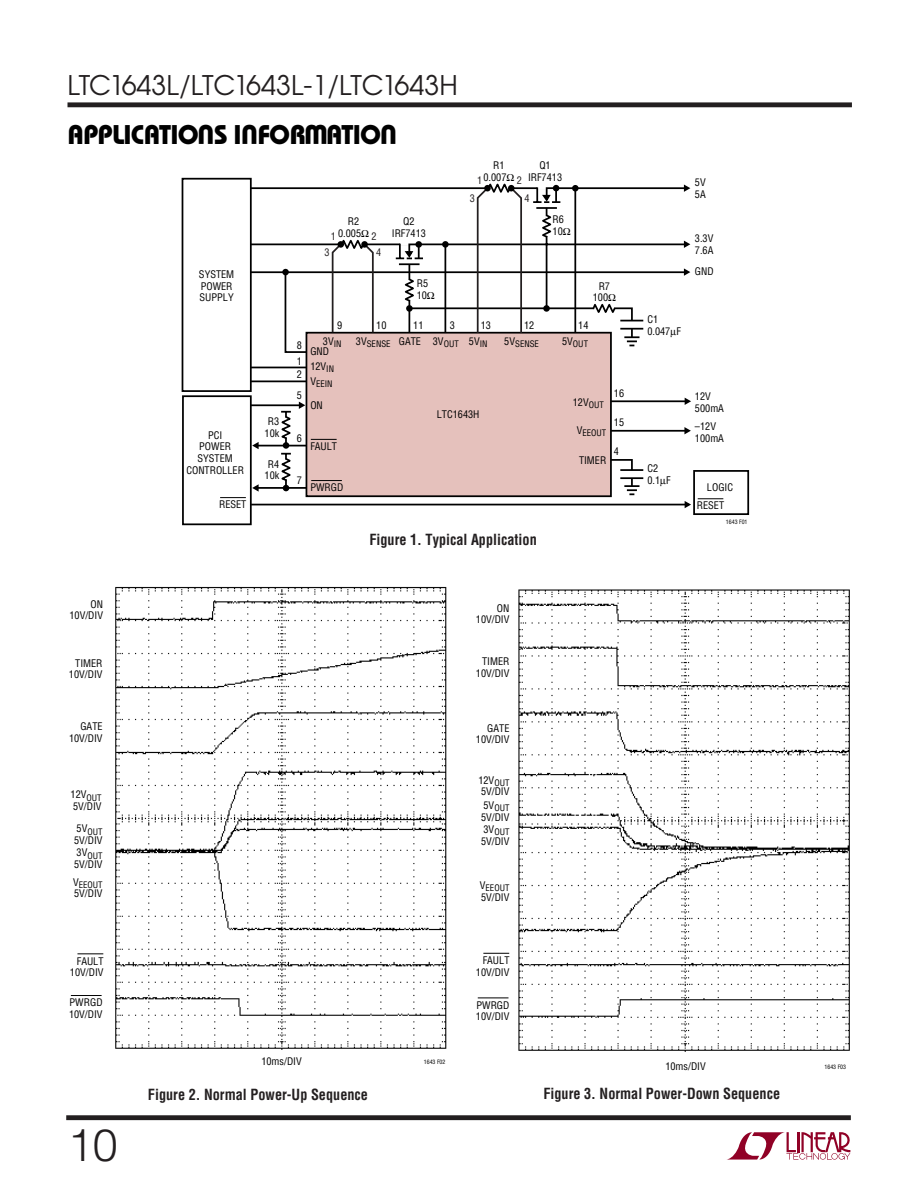
<style>
.page{position:relative;width:918px;height:1188px;background:#fff}
.page>*{position:absolute;margin:0;border:0;box-sizing:border-box;transform-origin:0 0}
.t1{font:300 45px "Helvetica";color:#231f20}
.t2{font:27px "Avant Garde";color:#231f20}
.t3{font:700 27px "Bauhaus";letter-spacing:-.02em;color:#000}
.t4{font:700 condensed 15px "Helvetica";color:#231f20;scale:.95 1}
.t5{font:condensed 10.2px/11.7px "Helvetica";color:#000}
.t6{font:condensed 10.2px "Helvetica";color:#231f20}
.t7{font:condensed 8.85px "Helvetica";color:#000}
.t8{font:condensed 5.85px "Helvetica";color:#000}
.s1{color:#fff}
</style>
<div class="page">
<div style="left:68px;top:102px;width:784px;height:5px;background:#231f20"></div>
<div style="left:66px;top:1115px;width:785px;height:5px;background:#231f20"></div>
<svg style="left:727px;top:1132px;width:124px;height:28px"></svg>
<svg style="left:77px;top:954px;width:25px;height:1px"></svg>
<hr style="left:71px;top:995px;width:31px;height:1px;background:#000">
<img style="left:102px;top:586px;width:384px;height:464px">
<svg style="left:483px;top:953px;width:26px;height:1px"></svg>
<hr style="left:478px;top:998px;width:31px;height:1px;background:#000">
<img style="left:518px;top:589px;width:332px;height:463px">
<svg style="left:252px;top:186px;width:433px;height:309px"></svg>
<svg style="left:401px;top:277px;width:16px;height:26px"></svg>
<svg style="left:278px;top:402px;width:27px;height:39px"></svg>
<svg style="left:252px;top:442px;width:7px;height:7px"></svg>
<svg style="left:252px;top:484px;width:7px;height:8px"></svg>
<svg style="left:684px;top:185px;width:6px;height:7px"></svg>
<svg style="left:684px;top:241px;width:6px;height:7px"></svg>
<svg style="left:684px;top:268px;width:6px;height:8px"></svg>
<div style="left:406px;top:305px;width:7px;height:7px;background:#000;border-radius:50%"></div>
<svg style="left:543px;top:305px;width:7px;height:7px"></svg>
<div style="left:283px;top:442px;width:6px;height:7px;background:#000;border-radius:50%"></div>
<svg style="left:278px;top:453px;width:16px;height:38px"></svg>
<div style="left:282px;top:269px;width:7px;height:6px;background:#000;border-radius:50%"></div>
<hr style="left:620px;top:328px;width:23px;height:2px;background:#000">
<svg style="left:394px;top:242px;width:29px;height:24px"></svg>
<div style="left:442px;top:241px;width:7px;height:7px;background:#000;border-radius:50%"></div>
<hr style="left:445px;top:245px;width:1px;height:89px;background:#000">
<div style="left:572px;top:185px;width:7px;height:7px;background:#000;border-radius:50%"></div>
<hr style="left:574px;top:189px;width:2px;height:147px;background:#000">
<hr style="left:255px;top:487px;width:54px;height:2px;background:#000">
<div style="left:306px;top:333px;width:305px;height:163px;background:#e5c1bc"></div>
<div style="left:306px;top:332px;width:306px;height:165px;border:2px solid #000"></div>
<hr style="left:243px;top:271px;width:443px;height:2px;background:#000">
<svg style="left:311px;top:439px;width:26px;height:1px"></svg>
<hr style="left:311px;top:480px;width:31px;height:1px;background:#000">
<div style="left:182px;top:178px;width:70px;height:214px;background:#fff;border:2px solid #000"></div>
<svg style="left:685px;top:398px;width:6px;height:7px"></svg>
<svg style="left:684px;top:427px;width:7px;height:7px"></svg>
<svg style="left:685px;top:501px;width:6px;height:7px"></svg>
<div style="left:182px;top:395px;width:70px;height:130px;background:#fff;border:2px solid #000"></div>
<hr style="left:630px;top:337px;width:4px;height:10px;background:#a5a5a5">
<svg style="left:624px;top:336px;width:15px;height:10px"></svg>
<svg style="left:630px;top:471px;width:3px;height:6px"></svg>
<hr style="left:620px;top:469px;width:23px;height:2px;background:#000">
<hr style="left:620px;top:477px;width:23px;height:2px;background:#000">
<svg style="left:624px;top:485px;width:15px;height:10px"></svg>
<hr style="left:251px;top:504px;width:438px;height:1px;background:#000">
<svg style="left:220px;top:497px;width:26px;height:1px"></svg>
<div style="left:693px;top:470px;width:56px;height:45px;background:#fff;border:2px solid #000"></div>
<svg style="left:698px;top:499px;width:25px;height:1px"></svg>
<svg style="left:331px;top:230px;width:44px;height:104px"></svg>
<svg style="left:476px;top:183px;width:47px;height:152px"></svg>
<svg style="left:427px;top:292px;width:8px;height:7px"></svg>
<svg style="left:531px;top:185px;width:39px;height:54px"></svg>
<svg style="left:591px;top:294px;width:52px;height:35px"></svg>
<svg style="left:671px;top:330px;width:5px;height:7px"></svg>
<svg style="left:661px;top:478px;width:5px;height:8px"></svg>
<h2 class="t2" style="left:68px;top:75px;width:392px">LTC1643L/LTC1643L-1/LTC1643H</h2>
<h2 class="t3" style="left:258px;top:144px;width:18px;rotate:-180deg">U</h2>
<h2 class="t3" style="left:328px;top:144px;width:26px;rotate:-180deg">W</h2>
<h2 class="t3" style="left:68px;top:125px;width:333px">APPLICATIO<span class="s1">N</span>S I<span class="s1">N</span>FOR<span class="s1">M</span>ATIO<span class="s1">N</span></h2>
<h2 class="t3" style="left:214px;top:144px;width:18px;rotate:-180deg">U</h2>
<h2 class="t3" style="left:397px;top:144px;width:18px;rotate:-180deg">U</h2>
<p class="t5" style="left:338px;top:216px;width:25px;text-align:right">R2<br>0.005</p>
<p class="t5" style="left:392px;top:216px;width:36px;text-align:center">Q2<br>IRF7413</p>
<p class="t6" style="left:331px;top:233px;width:7px">1</p>
<p class="t6" style="left:372px;top:233px;width:7px">2</p>
<p class="t5" style="left:199px;top:269px;width:37px">SYSTEM<br>POWER<br>SUPPLY</p>
<p class="t6" style="left:325px;top:249px;width:7px">3</p>
<p class="t6" style="left:376px;top:249px;width:7px">4</p>
<p class="t5" style="left:417px;top:278px;width:13px">R5<br>10</p>
<p class="t5" style="left:483px;top:160px;width:25px;text-align:right">R1<br>0.007</p>
<p class="t5" style="left:528px;top:161px;width:36px;text-align:center">Q1<br>IRF7413</p>
<p class="t6" style="left:477px;top:177px;width:7px">1</p>
<p class="t6" style="left:517px;top:177px;width:7px">2</p>
<p class="t6" style="left:470px;top:194px;width:7px">3</p>
<p class="t6" style="left:524px;top:194px;width:7px">4</p>
<p class="t5" style="left:553px;top:214px;width:13px">R6<br>10</p>
<p class="t5" style="left:593px;top:281px;width:19px;text-align:center">R7<br>100</p>
<p class="t5" style="left:70px;top:599px;width:35px;text-align:right">ON<br>10V/DIV</p>
<p class="t5" style="left:69px;top:658px;width:35px;text-align:right">TIMER<br>10V/DIV</p>
<p class="t5" style="left:69px;top:721px;width:35px;text-align:right">GATE<br>10V/DIV</p>
<p class="t5" style="left:71px;top:790px;width:33px">12V<sub>OUT<br></sub>5V/DIV</p>
<p class="t7" style="left:77px;top:828px;width:27px"><sup>5V</sup>OUT</p>
<p class="t5" style="left:74px;top:835px;width:30px">5V/DIV</p>
<p class="t7" style="left:77px;top:852px;width:27px"><sup>3V</sup>OUT</p>
<p class="t5" style="left:74px;top:859px;width:30px">5V/DIV</p>
<p class="t7" style="left:73px;top:881px;width:31px"><sup>V</sup>EEOUT</p>
<p class="t5" style="left:74px;top:889px;width:30px">5V/DIV</p>
<p class="t5" style="left:70px;top:956px;width:35px;text-align:right">FAULT<br>10V/DIV</p>
<p class="t5" style="left:69px;top:998px;width:35px">PWRGD<br>10V/DIV</p>
<p class="t5" style="left:186px;top:430px;width:59px;text-align:center">PCI<br>POWER<br>SYSTEM<br>CONTROLLER</p>
<p class="t5" style="left:219px;top:500px;width:29px">RESET</p>
<p class="t5" style="left:265px;top:416px;width:16px;text-align:center">R3<br>10k</p>
<p class="t5" style="left:265px;top:459px;width:16px;text-align:center">R4<br>10k</p>
<p class="t5" style="left:297px;top:338px;width:7px;line-height:15.9px">8<br>1</p>
<p class="t5" style="left:297px;top:365px;width:7px;line-height:21.1px">2<br>5</p>
<p class="t5" style="left:297px;top:433px;width:7px">6</p>
<p class="t5" style="left:297px;top:476px;width:7px">7</p>
<p class="t5" style="left:337px;top:320px;width:7px">9</p>
<p class="t5" style="left:376px;top:320px;width:12px">10</p>
<p class="t5" style="left:413px;top:320px;width:12px">11</p>
<p class="t5" style="left:450px;top:320px;width:7px">3</p>
<p class="t5" style="left:481px;top:320px;width:12px">13</p>
<p class="t5" style="left:524px;top:320px;width:12px">12</p>
<p class="t5" style="left:578px;top:320px;width:12px">14</p>
<p class="t5" style="left:310px;top:337px;width:33px;line-height:10.6px;text-indent:13px">3V<sub>IN<br></sub>GND</p>
<p class="t5" style="left:310px;top:361px;width:25px">12V<sub>IN</sub></p>
<p class="t7" style="left:310px;top:380px;width:24px"><sup>V</sup>EEIN</p>
<p class="t5" style="left:310px;top:400px;width:14px">ON</p>
<p class="t5" style="left:310px;top:441px;width:28px">FAULT</p>
<p class="t5" style="left:310px;top:483px;width:35px">PWRGD</p>
<p class="t5" style="left:399px;top:336px;width:24px">GATE</p>
<p class="t5" style="left:469px;top:336px;width:20px">5V<sub>IN</sub></p>
<p class="t7" style="left:356px;top:340px;width:36px"><sup>3V</sup>SENSE</p>
<p class="t7" style="left:433px;top:340px;width:27px"><sup>3V</sup>OUT</p>
<p class="t7" style="left:504px;top:340px;width:36px"><sup>5V</sup>SENSE</p>
<p class="t5" style="left:437px;top:409px;width:44px">LTC1643H</p>
<p class="t7" style="left:562px;top:340px;width:27px"><sup>5V</sup>OUT</p>
<p class="t5" style="left:614px;top:389px;width:12px">16</p>
<p class="t5" style="left:614px;top:418px;width:12px">15</p>
<p class="t5" style="left:614px;top:447px;width:7px">4</p>
<p class="t5" style="left:573px;top:397px;width:33px">12V<sub>OUT</sub></p>
<p class="t7" style="left:577px;top:430px;width:31px"><sup>V</sup>EEOUT</p>
<p class="t5" style="left:579px;top:456px;width:29px">TIMER</p>
<h3 class="t4" style="left:369px;top:534px;width:178px">Figure 1. Typical Application</h3>
<p class="t5" style="left:476px;top:603px;width:35px;text-align:right">ON<br>10V/DIV</p>
<p class="t5" style="left:476px;top:656px;width:35px;text-align:right">TIMER<br>10V/DIV</p>
<p class="t5" style="left:476px;top:723px;width:35px;text-align:right">GATE<br>10V/DIV</p>
<p class="t5" style="left:478px;top:775px;width:33px">12V<sub>OUT<br></sub>5V/DIV</p>
<p class="t7" style="left:484px;top:804px;width:27px"><sup>5V</sup>OUT</p>
<p class="t5" style="left:481px;top:812px;width:30px">5V/DIV</p>
<p class="t7" style="left:484px;top:829px;width:27px"><sup>3V</sup>OUT</p>
<p class="t5" style="left:481px;top:836px;width:30px">5V/DIV</p>
<p class="t7" style="left:480px;top:884px;width:31px"><sup>V</sup>EEOUT</p>
<p class="t5" style="left:481px;top:892px;width:30px">5V/DIV</p>
<p class="t5" style="left:261px;top:1056px;width:42px">10ms/DIV</p>
<p class="t8" style="left:424px;top:1060px;width:23px">1643 F02</p>
<p class="t5" style="left:476px;top:955px;width:35px;text-align:right">FAULT<br>10V/DIV</p>
<p class="t5" style="left:476px;top:1000px;width:35px">PWRGD<br>10V/DIV</p>
<p class="t5" style="left:695px;top:177px;width:12px">5V<br>5A</p>
<p class="t5" style="left:695px;top:234px;width:20px">3.3V<br>7.6A</p>
<p class="t5" style="left:695px;top:266px;width:20px">GND</p>
<p class="t5" style="left:647px;top:314px;width:35px">C1<br>0.047 F</p>
<p class="t5" style="left:647px;top:463px;width:25px">C2<br>0.1 F</p>
<p class="t5" style="left:695px;top:391px;width:31px">12V<br>500mA</p>
<p class="t5" style="left:695px;top:421px;width:31px">–12V<br>100mA</p>
<p class="t5" style="left:697px;top:480px;width:38px;line-height:17.5px;text-indent:10px">LOGIC<br>RESET</p>
<p class="t8" style="left:726px;top:519px;width:23px">1643 F01</p>
<p class="t5" style="left:665px;top:1062px;width:42px">10ms/DIV</p>
<p class="t8" style="left:825px;top:1064px;width:23px">1643 F03</p>
<h1 class="t1" style="left:68px;top:1129px;width:52px">10</h1>
<h3 class="t4" style="left:148px;top:1089px;width:233px">Figure 2. Normal Power-Up Sequence</h3>
<h3 class="t4" style="left:543px;top:1087px;width:251px">Figure 3. Normal Power-Down Sequence</h3>
</div>
